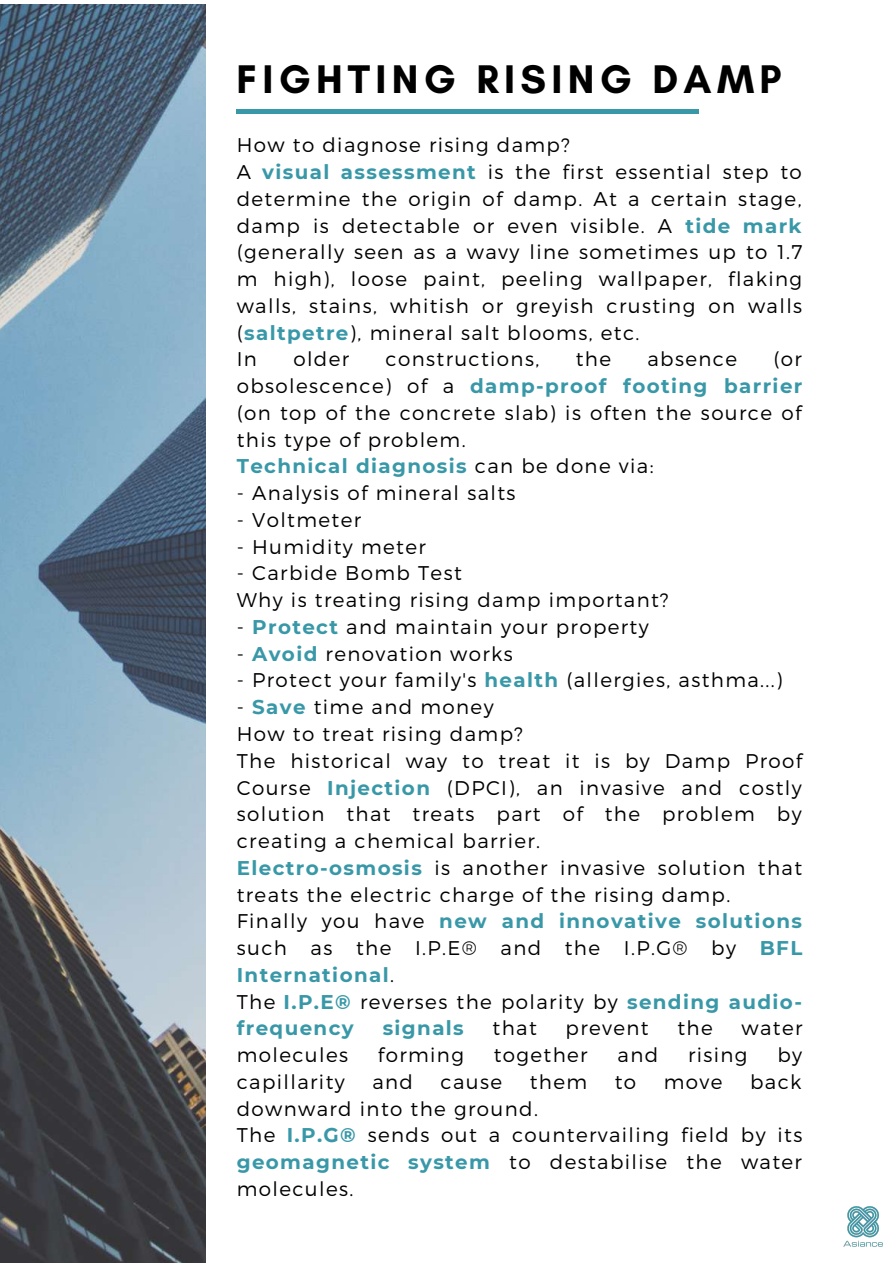
<style>
.page{position:relative;width:893px;height:1264px;background:#fff}
.page>*{position:absolute;margin:0;border:0;box-sizing:border-box;transform-origin:0 0}
.t1{font:700 40.65px "Glacial Indifference";letter-spacing:.13em;color:#000}
.t2{font:300 19.8px/26.7px "Montserrat";letter-spacing:.07em;color:#000}
.t3{font:700 19.8px "Montserrat";letter-spacing:.07em;color:#3998a8}
.s1{font-weight:700;color:#3998a8}
</style>
<div class="page">
<hr style="left:237px;top:109px;width:461px;height:4px;background:#3998a8">
<img style="left:843px;top:1206px;width:40px;height:41px">
<img style="left:0;top:4px;width:205px;height:1258px">
<h1 class="t1" style="left:237px;top:54px;width:546px">FIGHTING RISING DAMP</h1>
<p class="t2" style="left:237px;top:131px;width:567px">How to diagnose rising damp?<br>A <span class="s1">visual assessment</span> is the first essential step to determine the origin of damp. At a certain stage, damp is detectable or even visible. A <span class="s1">tide mark </span>(generally seen as a wavy line sometimes up to 1.7 m high), loose paint, peeling wallpaper, flaking walls, stains, whitish or greyish crusting on walls (<span class="s1">saltpetre</span>), mineral salt blooms, etc.<br>In</p>
<p class="t2" style="left:237px;top:345px;width:567px;text-indent:536px">(or obsolescence) of a <span class="s1">damp-proof footing barrier </span>(on top of the concrete slab) is often the source of this type of problem.<br><span class="s1">Technical diagnosis</span> can be done via:</p>
<p class="t2" style="left:237px;top:479px;width:280px">- Analysis of mineral salts</p>
<p class="t2" style="left:237px;top:505px;width:126px">- Voltmeter</p>
<p class="t2" style="left:237px;top:532px;width:190px">- Humidity meter</p>
<p class="t2" style="left:237px;top:559px;width:433px">- Carbide Bomb Test<br>Why is treating rising damp important?</p>
<p class="t2" style="left:237px;top:612px;width:413px">- <span class="s1">Protect</span> and maintain your property</p>
<p class="t2" style="left:237px;top:639px;width:278px">- <span class="s1">Avoid</span> renovation works</p>
<p class="t2" style="left:237px;top:666px;width:547px">- Protect your family's <span class="s1">health</span> (allergies, asthma...)</p>
<p class="t2" style="left:237px;top:692px;width:567px">- <span class="s1">Save</span> time and money<br>How to treat rising damp?<br>The historical way to treat it is by Damp Proof Course <span class="s1">Injection</span> (DPCI), an invasive and costly solution that treats part of the problem by creating a chemical barrier.<br><span class="s1">Electro-osmosis</span> is another invasive solution that treats the electric charge of the rising damp.<br>Finally you have <span class="s1">new and innovative solutions </span>such as the I.P.E® and the I.P.G® by <span class="s1">BFL International</span>.<br>The <span class="s1">I.P.E®</span> reverses the polarity by <span class="s1">sending audio&shy;frequency</span></p>
<p class="t2" style="left:293px;top:345px;width:57px">older</p>
<p class="t2" style="left:385px;top:345px;width:155px">constructions,</p>
<p class="t2" style="left:575px;top:345px;width:37px">the</p>
<p class="t2" style="left:647px;top:345px;width:91px">absence</p>
<p class="t3" style="left:382px;top:1016px;width:83px">signals</p>
<p class="t2" style="left:492px;top:1013px;width:46px">that</p>
<p class="t2" style="left:565px;top:1013px;width:85px">prevent</p>
<p class="t2" style="left:677px;top:1013px;width:37px">the</p>
<p class="t2" style="left:741px;top:1013px;width:62px">water</p>
<p class="t2" style="left:237px;top:1040px;width:113px">molecules</p>
<p class="t2" style="left:378px;top:1040px;width:87px">forming</p>
<p class="t2" style="left:493px;top:1040px;width:95px">together</p>
<p class="t2" style="left:617px;top:1040px;width:42px">and</p>
<p class="t2" style="left:688px;top:1040px;width:61px">rising</p>
<p class="t2" style="left:777px;top:1040px;width:26px">by</p>
<p class="t2" style="left:237px;top:1067px;width:109px">capillarity</p>
<p class="t2" style="left:372px;top:1067px;width:42px">and</p>
<p class="t2" style="left:440px;top:1067px;width:63px">cause</p>
<p class="t2" style="left:530px;top:1067px;width:59px">them</p>
<p class="t2" style="left:614px;top:1067px;width:23px">to</p>
<p class="t2" style="left:663px;top:1067px;width:60px">move</p>
<p class="t2" style="left:750px;top:1067px;width:53px">back</p>
<p class="t2" style="left:237px;top:1094px;width:567px">downward into the ground.<br>The <span class="s1">I.P.G®</span> sends out a countervailing field by its <span class="s1">geomagnetic system</span> to destabilise the water molecules.</p>
</div>
